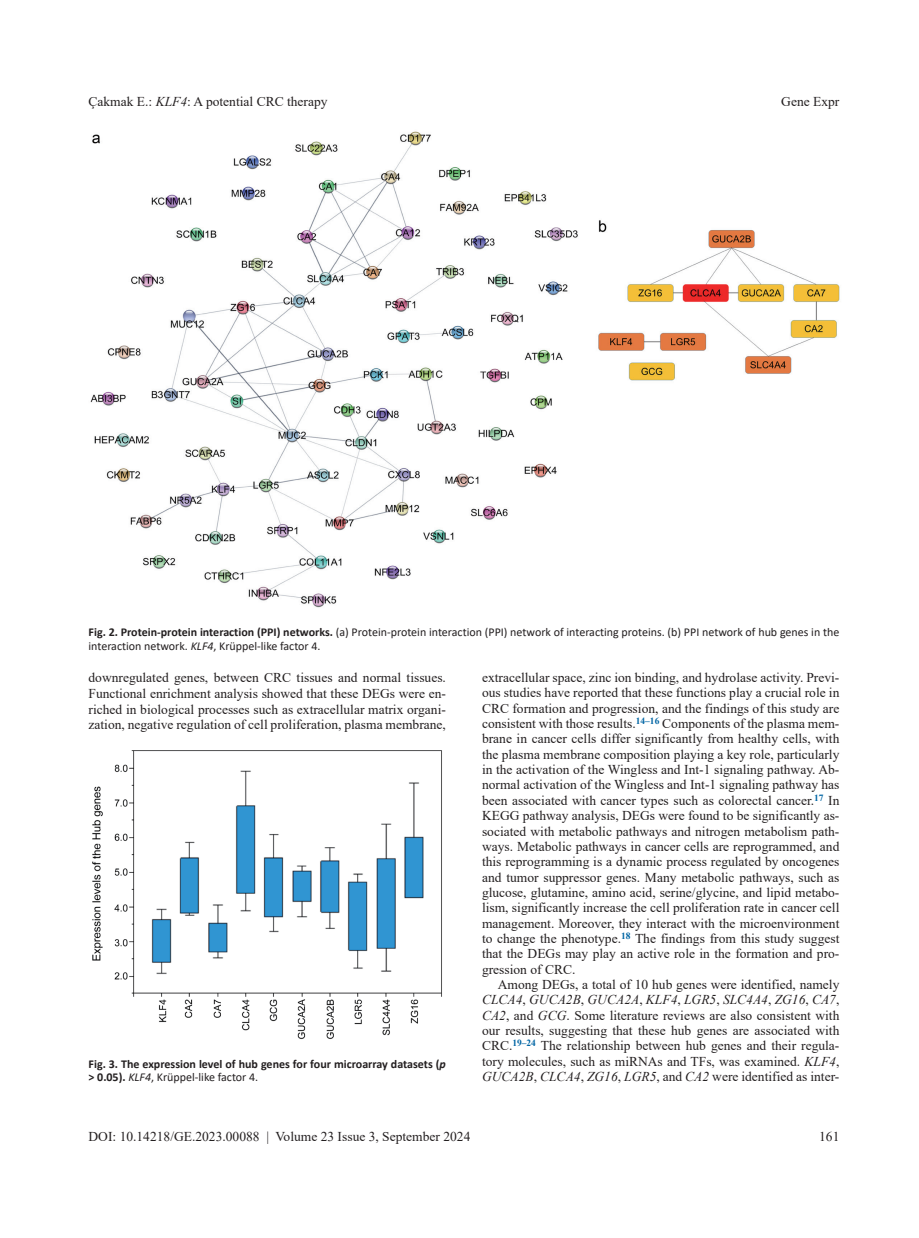
<style>
.page{position:relative;width:919px;height:1238px;background:#fff}
.page>*{position:absolute;margin:0;border:0;box-sizing:border-box;transform-origin:0 0}
.t1{font:13.5px/15.3px "Times New Roman";color:#231f20;text-align:justify}
.t2{font:12px/13.5px "Calibri";color:#231f20}
.t3{font:700 12px/13.5px "Calibri";color:#231f20}
.s1{font-style:italic}
.s2{font-weight:700}
.s3{font-weight:400;font-style:italic}
.s4{font-weight:400}
</style>
<div class="page">
<img style="left:90px;top:131px;width:750px;height:477px">
<img style="left:92px;top:750px;width:350px;height:290px">
<p class="t1" style="left:88px;top:93px;width:240px">Çakmak E.: <span class="s1">KLF4</span>: A potential CRC therapy</p>
<p class="t1" style="left:781px;top:93px;width:60px">Gene Expr</p>
<p class="t2" style="left:88px;top:625px;width:752px"><span class="s2">Fig. 2. Protein-protein interaction (PPI) networks.</span> (a) Protein-protein interaction (PPI) network of interacting proteins. (b) PPI network of hub genes in the interaction network. <span class="s1">KLF4</span>, Krüppel-like factor 4.</p>
<p class="t1" style="left:88px;top:669px;width:359px;line-height:15.8px">downregulated genes, between CRC tissues and normal tissues.<br>Functional enrichment analysis showed that these DEGs were en&shy;riched in biological processes such as extracellular matrix organi&shy;zation, negative regulation of cell proliferation, plasma membrane,</p>
<p class="t1" style="left:482px;top:669px;width:359px">extracellular space, zinc ion binding, and hydrolase activity. Previ&shy;ous studies have reported that these functions play a crucial role in CRC formation and progression, and the findings of this study are consistent with those results.<sup>14–16</sup> Components of the plasma mem&shy;brane in cancer cells differ significantly from healthy cells, with the plasma membrane composition playing a key role, particularly in the activation of the Wingless and Int-1 signaling pathway. Ab&shy;normal activation of the Wingless and Int-1 signaling pathway has been associated with cancer types such as colorectal cancer.<sup>17</sup> In KEGG pathway analysis, DEGs were found to be significantly as&shy;sociated with metabolic pathways and nitrogen metabolism path&shy;ways. Metabolic pathways in cancer cells are reprogrammed, and this reprogramming is a dynamic process regulated by oncogenes and tumor suppressor genes. Many metabolic pathways, such as glucose, glutamine, amino acid, serine/glycine, and lipid metabo&shy;lism, significantly increase the cell proliferation rate in cancer cell management. Moreover, they interact with the microenvironment to change the phenotype.<sup>18</sup> The findings from this study suggest that the DEGs may play an active role in the formation and pro&shy;gression of CRC.</p>
<p class="t1" style="left:482px;top:976px;width:359px;text-indent:16px">Among DEGs, a total of 10 hub genes were identified, namely <span class="s1">CLCA4</span>, <span class="s1">GUCA2B</span>, <span class="s1">GUCA2A</span>, <span class="s1">KLF4</span>, <span class="s1">LGR5</span>, <span class="s1">SLC4A4</span>, <span class="s1">ZG16</span>, <span class="s1">CA7</span>, <span class="s1">CA2</span>, and <span class="s1">GCG</span>. Some literature reviews are also consistent with our results, suggesting that these hub genes are associated with CRC.<sup>19–24</sup> The relationship between hub genes and their regula&shy;tory molecules, such as miRNAs and TFs, was examined. <span class="s1">KLF4</span>, <span class="s1">GUCA2B</span>, <span class="s1">CLCA4</span>, <span class="s1">ZG16</span>, <span class="s1">LGR5</span>, and <span class="s1">CA2</span> were identified as inter-</p>
<p class="t3" style="left:88px;top:1056px;width:359px">Fig. 3. The expression level of hub genes for four microarray datasets (<span class="s1">p </span>&gt; 0.05). <span class="s3">KLF4</span><span class="s4">, Krüppel-like factor 4.</span></p>
<p class="t1" style="left:88px;top:1128px;width:383px">DOI: 10.14218/GE.2023.00088 | Volume 23 Issue 3, September 2024</p>
<p class="t1" style="left:819px;top:1128px;width:22px">161</p>
</div>
